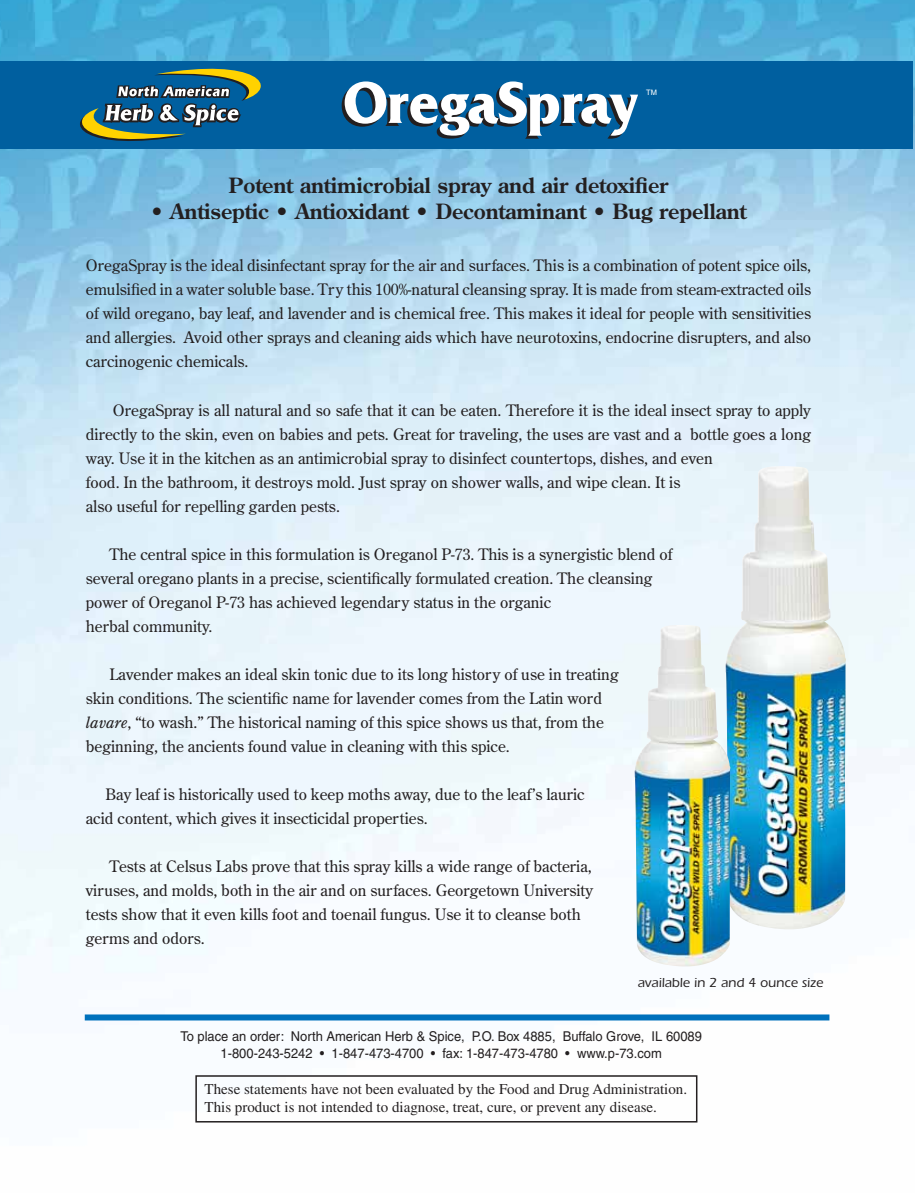
<style>
.page{position:relative;width:915px;height:1193px;background:#fff}
.page>*{position:absolute;margin:0;border:0;box-sizing:border-box;transform-origin:0 0}
.t1{font:700 61.5px "Friz Quadrata";color:#fff;scale:.92 1}
.t2{font:700 21px "Century Old Style Std";letter-spacing:-.005em;color:#231f20}
.t3{font:15.75px/24px "Century Old Style Std";color:#231f20}
.t4{font:15px/18px "Times";color:#231f20}
.t5{font:13.5px/16.2px "Helvetica";color:#231f20;text-align:center;scale:.96 1}
.t6{font:500 13.5px "Itc Eras";color:#231f20}
.t7{font:7.5px "Helvetica";color:#fff}
.s1{font-style:italic}
</style>
<div class="page">
<img style="left:0;top:0;width:915px;height:1123px">
<div style="left:0;top:61px;width:913px;height:88px;background:#005f9f"></div>
<div style="left:195px;top:1074px;width:502px;height:48px;border:2px solid #231f20"></div>
<svg style="left:60px;top:18px;width:221px;height:149px"></svg>
<div style="left:85px;top:1014px;width:744px;height:6px;background:#0071bc"></div>
<img style="left:725px;top:466px;width:122px;height:464px">
<img style="left:634px;top:624px;width:97px;height:343px">
<h1 class="t1" style="left:343px;top:81px;width:322px">OregaSpray</h1>
<p class="t7" style="left:646px;top:90px;width:12px">TM</p>
<h2 class="t2" style="left:229px;top:176px;width:441px">Potent antimicrobial spray and air detoxifier</h2>
<h2 class="t2" style="left:150px;top:201px;width:598px">• Antiseptic • Antioxidant • Decontaminant • Bug repellant</h2>
<p class="t3" style="left:86px;top:254px;width:727px;text-align:justify">OregaSpray is the ideal disinfectant spray for the air and surfaces. This is a combination of potent spice oils, emulsified in a water soluble base. Try this 100%-natural cleansing spray. It is made from steam-extracted oils of wild oregano, bay leaf, and lavender and is chemical free. This makes it ideal for people with sensitivities and allergies. Avoid other sprays and cleaning aids which have neurotoxins, endocrine disrupters, and also carcinogenic chemicals.</p>
<p class="t3" style="left:86px;top:398px;width:727px;text-indent:27px">OregaSpray is all natural and so safe that it can be eaten. Therefore it is the ideal insect spray to apply directly to the skin, even on babies and pets. Great for traveling, the uses are vast and a bottle goes a long way. Use it in the kitchen as an antimicrobial spray to disinfect countertops, dishes, and even<br>food. In the bathroom, it destroys mold. Just spray on shower walls, and wipe clean. It is<br>also useful for repelling garden pests.</p>
<p class="t3" style="left:86px;top:542px;width:588px;text-indent:24px">The central spice in this formulation is Oreganol P-73. This is a synergistic blend of several oregano plants in a precise, scientifically formulated creation. The cleansing power of Oreganol P-73 has achieved legendary status in the organic<br>herbal community.</p>
<p class="t3" style="left:86px;top:662px;width:534px;text-indent:24px">Lavender makes an ideal skin tonic due to its long history of use in treating skin conditions. The scientific name for lavender comes from the Latin word <span class="s1">lavare</span>, “to wash.” The historical naming of this spice shows us that, from the beginning, the ancients found value in cleaning with this spice.</p>
<p class="t3" style="left:86px;top:782px;width:500px;text-indent:20px">Bay leaf is historically used to keep moths away, due to the leaf’s lauric acid content, which gives it insecticidal properties.</p>
<p class="t3" style="left:86px;top:854px;width:509px;text-indent:24px">Tests at Celsus Labs prove that this spray kills a wide range of bacteria, viruses, and molds, both in the air and on surfaces. Georgetown University tests show that it even kills foot and toenail fungus. Use it to cleanse both germs and odors.</p>
<p class="t6" style="left:638px;top:978px;width:187px">available in 2 and 4 ounce size</p>
<p class="t5" style="left:180px;top:1029px;width:545px">To place an order: North American Herb &amp; Spice, P.O. Box 4885, Buffalo Grove, IL 60089<br>1-800-243-5242 • 1-847-473-4700 • fax: 1-847-473-4780 • www.p-73.com</p>
<p class="t4" style="left:205px;top:1080px;width:484px">These statements have not been evaluated by the Food and Drug Administration.<br>This product is not intended to diagnose, treat, cure, or prevent any disease.</p>
</div>
